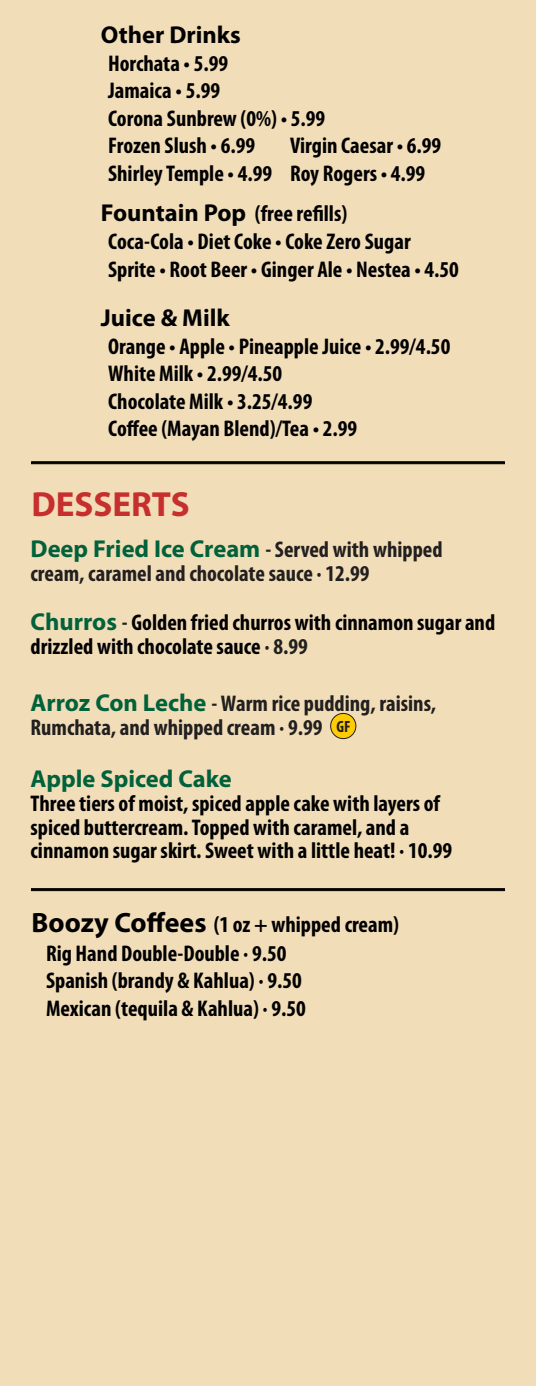
<style>
.page{position:relative;width:536px;height:1386px;background:#f1ddb8}
.page>*{position:absolute;margin:0;border:0;box-sizing:border-box;transform-origin:0 0}
.t1{font:700 35px "Myriad Pro";color:#c72f2f}
.t2{font:700 24.5px "Myriad Pro";color:#020102}
.t3{font:700 24.5px "Myriad Pro";color:#00613a}
.t4{font:700 condensed 22.75px/27.5px "Myriad Pro";color:#020102}
.t5{font:700 condensed 22.75px/23.8px "Myriad Pro";color:#221f1f}
.s1{font-stretch:normal;font-size:24.5px}
.s2{font-stretch:normal;font-size:24.5px;color:#00613a}
.s3{color:#221f1f}
.s4{font-size:16.28px}
.s5{font-stretch:normal;font-size:28px}
</style>
<div class="page">
<div style="left:31px;top:461px;width:473px;height:3px;background:#020102;border:1px solid #020102"></div>
<div style="left:31px;top:888px;width:473px;height:3px;background:#020102;border:1px solid #020102"></div>
<div style="left:330px;top:713px;width:26px;height:26px;background:#ffcb04;border:1px solid #221f1f;border-radius:50%"></div>
<p class="t2" style="left:101px;top:19px;width:141px">Other Drinks</p>
<p class="t4" style="left:108px;top:49px;width:218px">Horchata • 5.99<br>Jamaica • 5.99<br>Corona Sunbrew (0%) • 5.99<br>Frozen Slush • 6.99</p>
<p class="t4" style="left:108px;top:132px;width:334px;text-indent:182px">Virgin Caesar • 6.99<br>Shirley Temple • 4.99 Roy Rogers • 4.99</p>
<p class="t4" style="left:108px;top:200px;width:352px;text-indent:-7px"><span class="s1">Fountain Pop</span> (free refills)<br>Coca-Cola • Diet Coke • Coke Zero Sugar<br>Sprite • Root Beer • Ginger Ale • Nestea • 4.50</p>
<p class="t2" style="left:101px;top:302px;width:130px">Juice &amp; Milk</p>
<p class="t4" style="left:108px;top:332px;width:343px">Orange • Apple • Pineapple Juice • 2.99/4.50<br>White Milk • 2.99/4.50<br>Chocolate Milk • 3.25/4.99<br>Coffee (Mayan Blend)/Tea • 2.99</p>
<h1 class="t1" style="left:31px;top:481px;width:160px">DESSERTS</h1>
<p class="t5" style="left:31px;top:537px;width:413px"><span class="s2">Deep Fried Ice Cream</span> - Served with whipped cream, caramel and chocolate sauce ∙ 12.99</p>
<p class="t4" style="left:31px;top:610px;width:466px;line-height:23.8px"><span class="s2">Churros</span> <span class="s3">-</span> Golden fried churros with cinnamon sugar and drizzled with chocolate sauce <span class="s3">∙ 8.99</span></p>
<p class="t5" style="left:31px;top:691px;width:407px"><span class="s2">Arroz Con Leche</span> - Warm rice pudding, raisins,<br>Rumchata, and whipped cream ∙ 9.99 <span class="s4">GF</span></p>
<p class="t3" style="left:31px;top:763px;width:202px">Apple Spiced Cake</p>
<p class="t4" style="left:31px;top:792px;width:423px;line-height:23.3px">Three tiers of moist, spiced apple cake with layers of spiced buttercream. Topped with caramel, and a cinnamon sugar skirt. Sweet with a little heat! ∙ 10.99</p>
<p class="t4" style="left:46px;top:910px;width:354px;line-height:28px;text-indent:-14px"><span class="s5">Boozy Coffees</span> (1 oz + whipped cream)<br>Rig Hand Double-Double ∙ 9.50<br>Spanish (brandy &amp; Kahlua) ∙ 9.50<br>Mexican (tequila &amp; Kahlua) ∙ 9.50</p>
</div>
